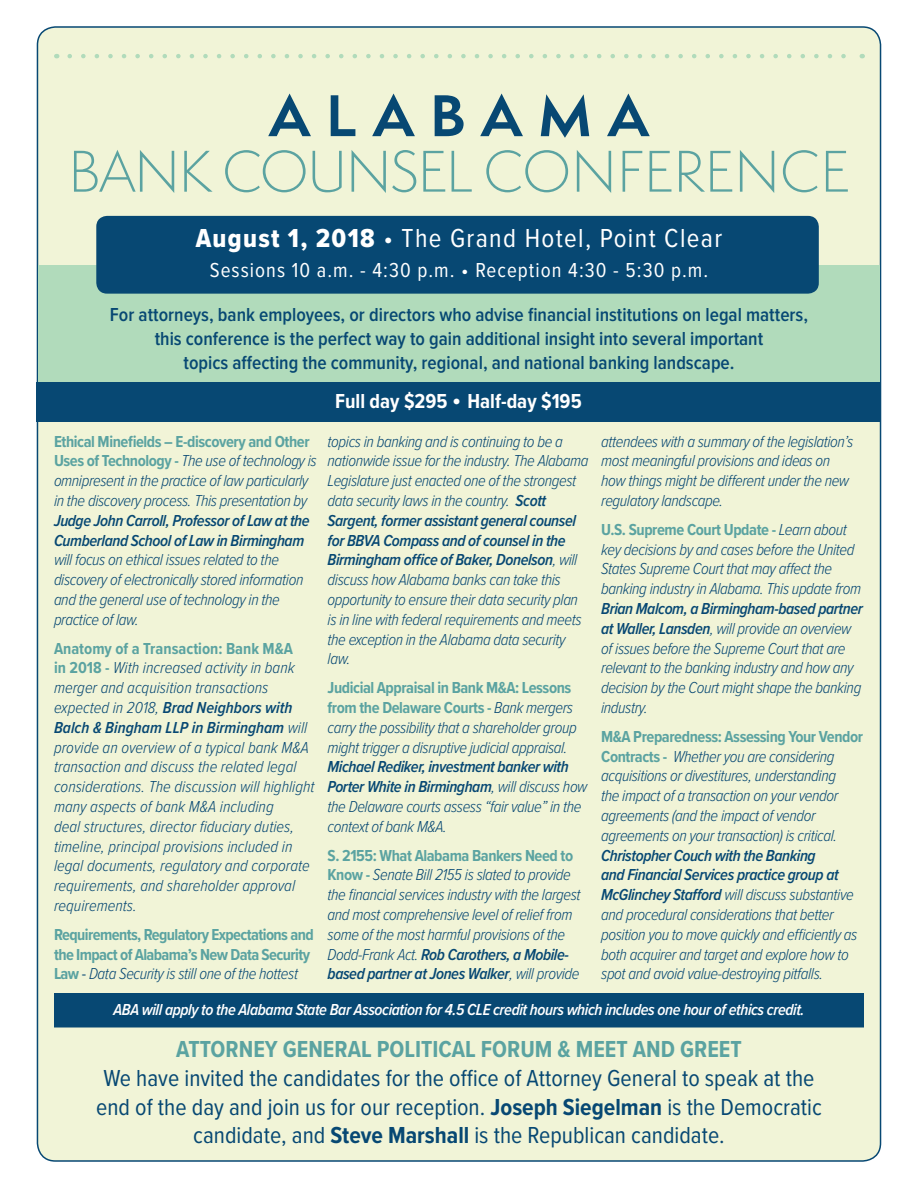
<style>
.page{position:relative;width:918px;height:1188px;background:#fff}
.page>*{position:absolute;margin:0;border:0;box-sizing:border-box;transform-origin:0 0}
.t1{font:300 54px "Semplicita Pro";letter-spacing:-.025em;color:#5ba3a1}
.t2{font:700 54px "Semplicita Pro";letter-spacing:.3em;color:#074873}
.t3{font:27px "Proxima Nova Cond";letter-spacing:.05em;color:#fff}
.t4{font:24px/28.8px "Proxima Nova Cond";color:#074873;text-align:center}
.t5{font:700 24px "Proxima Nova Cond";color:#5ba3a1}
.t6{font:21px "Proxima Nova Cond";letter-spacing:.05em;color:#fff}
.t7{font:700 21px "Proxima Nova Cond";color:#fff}
.t8{font:600 19.5px/24px "Proxima Nova Cond";color:#074873;text-align:center}
.t9{font:italic 300 16.5px/19.8px "Proxima Nova Cond";letter-spacing:-.025em;color:#074873}
.t10{font:italic 300 16.5px/19.8px "Proxima Nova Cond";color:#074873}
.t11{font:700 16.5px/19.8px "Proxima Nova Cond";letter-spacing:-.035em;color:#5ba3a1}
.t12{font:italic 600 16.5px "Proxima Nova Cond";letter-spacing:-.025em;color:#fff}
.t13{font:italic 600 16.5px/19.8px "Proxima Nova Cond";letter-spacing:-.025em;color:#074873}
.s1{font-family:"Proxima Nova Cond Extrabld"}
.s2{font-weight:700;font-style:normal;color:#5ba3a1}
.s3{font-weight:600}
.s4{font-weight:400;color:#074873}
.s5{font-weight:300;font-style:italic;color:#074873}
.s6{font-weight:400;font-size:27px}
.s7{font-weight:700}
</style>
<div class="page">
<div style="left:37px;top:27px;width:844px;height:1134px;background:#f1f4d7;border-radius:18px"></div>
<svg style="left:70px;top:54px;width:776px;height:4px"></svg>
<div style="left:38px;top:266px;width:842px;height:128px;background:#b1dbbb"></div>
<div style="left:96px;top:216px;width:723px;height:78px;background:#074873;border-radius:11px"></div>
<hr style="left:54px;top:1026px;width:810px;height:2px;background:#074873">
<div style="left:37px;top:382px;width:843px;height:40px;background:#074873"></div>
<div style="left:54px;top:994px;width:810px;height:33px;background:#074873"></div>
<h1 class="t2" style="left:269px;top:75px;width:381px">ALABAMA</h1>
<h1 class="t1" style="left:68px;top:135px;width:783px">BANK COUNSEL CONFERENCE</h1>
<h2 class="t3" style="left:196px;top:218px;width:528px"><span class="s1">August 1, 2018</span> • The Grand Hotel, Point Clear</h2>
<p class="t6" style="left:210px;top:254px;width:500px">Sessions 10 a.m. - 4:30 p.m. • Reception 4:30 - 5:30 p.m.</p>
<p class="t8" style="left:110px;top:303px;width:700px">For attorneys, bank employees, or directors who advise financial institutions on legal matters, this conference is the perfect way to gain additional insight into several important<br>topics affecting the community, regional, and national banking landscape.</p>
<p class="t9" style="left:54px;top:430px;width:264px"><span class="s2">Ethical Minefields – E-discovery and Other Uses of Technology -</span> The use of technology is omnipresent in the practice of law particularly in the discovery process. This presentation by</p>
<p class="t13" style="left:54px;top:510px;width:257px">Judge John Carroll, Professor of Law at the<br>Cumberland School of Law in Birmingham</p>
<p class="t9" style="left:54px;top:549px;width:251px">will focus on ethical issues related to the discovery of electronically stored information and the general use of technology in the practice of law.</p>
<p class="t10" style="left:54px;top:637px;width:262px"><span class="s2">Anatomy of a Transaction: Bank M&amp;A<br>in 2018 -</span> With increased activity in bank merger and acquisition transactions expected in 2018, <span class="s3">Brad Neighbors with Balch &amp; Bingham LLP in Birmingham</span> will provide an overview of a typical bank M&amp;A transaction and discuss the related legal considerations. The discussion will highlight many aspects of bank M&amp;A including<br>deal structures, director fiduciary duties, timeline, principal provisions included in legal documents, regulatory and corporate requirements, and shareholder approval requirements.</p>
<p class="t11" style="left:54px;top:924px;width:261px">Requirements, Regulatory Expectations and the Impact of Alabama’s New Data Security<br>Law <span class="s4">-</span> <span class="s5">Data Security is still one of the hottest</span></p>
<p class="t7" style="left:335px;top:386px;width:248px">Full day $295 <span class="s6">•</span> Half-day $195</p>
<p class="t9" style="left:328px;top:430px;width:262px">topics in banking and is continuing to be a nationwide issue for the industry. The Alabama Legislature just enacted one of the strongest data security laws in the country. <span class="s3">Scott Sargent, former assistant general counsel for BBVA Compass and of counsel in the Birmingham office of Baker, Donelson</span>, will discuss how Alabama banks can take this opportunity to ensure their data security plan is in line with federal requirements and meets the exception in the Alabama data security law.</p>
<p class="t9" style="left:328px;top:677px;width:251px"><span class="s2">Judicial Appraisal in Bank M&amp;A: Lessons from the Delaware Courts -</span> Bank mergers carry the possibility that a shareholder group might trigger a disruptive judicial appraisal.</p>
<p class="t9" style="left:328px;top:756px;width:261px"><span class="s3">Michael Rediker, investment banker with Porter White in Birmingham</span>, will discuss how the Delaware courts assess “fair value” in the context of bank M&amp;A.</p>
<p class="t9" style="left:328px;top:844px;width:255px"><span class="s2">S. 2155: What Alabama Bankers Need to Know -</span> Senate Bill 2155 is slated to provide the financial services industry with the largest and most comprehensive level of relief from some of the most harmful provisions of the Dodd-Frank Act. <span class="s3">Rob Carothers, a Mobile&shy;based partner at Jones Walker</span>, will provide</p>
<p class="t9" style="left:601px;top:430px;width:254px">attendees with a summary of the legislation’s most meaningful provisions and ideas on how things might be different under the new regulatory landscape.</p>
<p class="t9" style="left:601px;top:519px;width:261px"><span class="s2">U.S. Supreme Court Update -</span> Learn about key decisions by and cases before the United States Supreme Court that may affect the banking industry in Alabama. This update from</p>
<p class="t9" style="left:601px;top:598px;width:263px"><span class="s3">Brian Malcom, a Birmingham-based partner at Waller, Lansden</span>, will provide an overview of issues before the Supreme Court that are relevant to the banking industry and how any decision by the Court might shape the banking industry.</p>
<p class="t9" style="left:601px;top:725px;width:263px"><span class="s2">M&amp;A Preparedness: Assessing Your Vendor Contracts -</span> Whether you are considering acquisitions or divestitures, understanding<br>the impact of a transaction on your vendor agreements (and the impact of vendor agreements on your transaction) is critical.</p>
<p class="t9" style="left:601px;top:844px;width:258px"><span class="s3">Christopher Couch with the Banking<br>and Financial Services practice group at McGlinchey Stafford</span> will discuss substantive and procedural considerations that better position you to move quickly and efficiently as both acquirer and target and explore how to spot and avoid value-destroying pitfalls.</p>
<p class="t12" style="left:113px;top:997px;width:693px">ABA will apply to the Alabama State Bar Association for 4.5 CLE credit hours which includes one hour of ethics credit.</p>
<h3 class="t5" style="left:176px;top:1031px;width:567px">ATTORNEY GENERAL POLITICAL FORUM &amp; MEET AND GREET</h3>
<h3 class="t4" style="left:96px;top:1062px;width:727px">We have invited the candidates for the office of Attorney General to speak at the end of the day and join us for our reception. <span class="s7">Joseph Siegelman</span> is the Democratic candidate, and <span class="s7">Steve Marshall</span> is the Republican candidate.</h3>
</div>
